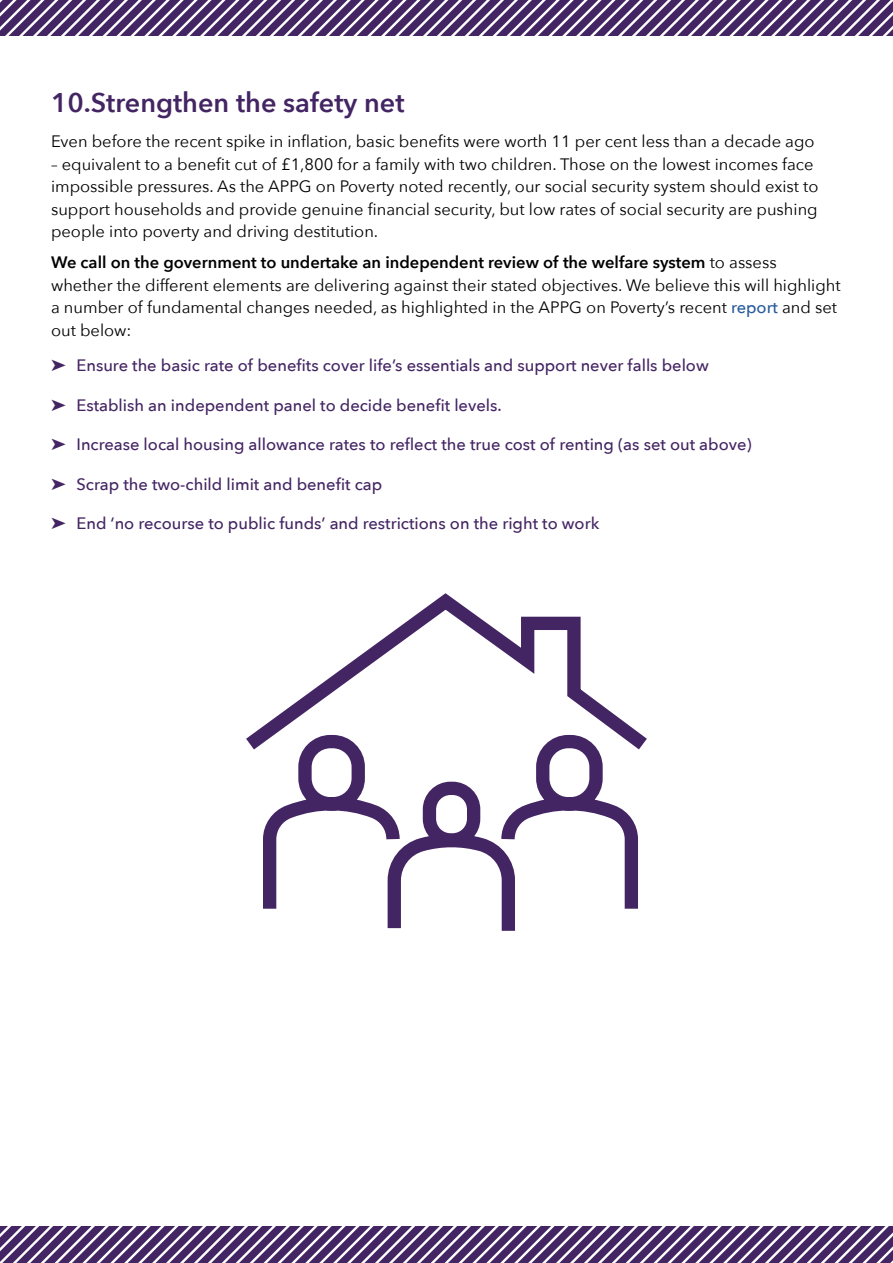
<style>
.page{position:relative;width:893px;height:1263px;background:#fff}
.page>*{position:absolute;margin:0;border:0;box-sizing:border-box;transform-origin:0 0}
.t1{font:600 27px "Avenir Next";color:#442563}
.t2{font:16.5px/22.5px "Avenir Next";color:#000}
.t3{font:500 16.5px "Avenir Next";color:#442563}
.s1{font-weight:600}
.s2{font-weight:500;color:#275b9b}
</style>
<div class="page">
<svg style="left:0;top:1226px;width:893px;height:37px"></svg>
<svg style="left:0;top:0;width:893px;height:36px"></svg>
<svg style="left:246px;top:593px;width:401px;height:338px"></svg>
<svg style="left:495px;top:728px;width:150px;height:194px"></svg>
<h1 class="t1" style="left:51px;top:79px;width:355px">10.Strengthen the safety net</h1>
<p class="t2" style="left:51px;top:130px;width:765px">Even before the recent spike in inflation, basic benefits were worth 11 per cent less than a decade ago</p>
<p class="t2" style="left:51px;top:152px;width:769px">– equivalent to a benefit cut of £1,800 for a family with two children. Those on the lowest incomes face impossible pressures. As the APPG on Poverty noted recently, our social security system should exist to support households and provide genuine financial security, but low rates of social security are pushing people into poverty and driving destitution.</p>
<p class="t2" style="left:51px;top:251px;width:791px"><span class="s1">We call on the government to undertake an independent review of the welfare system</span> to assess whether the different elements are delivering against their stated objectives. We believe this will highlight a number of fundamental changes needed, as highlighted in the APPG on Poverty’s recent <span class="s2">report</span> and set out below:</p>
<p class="t3" style="left:51px;top:351px;width:659px">➤ Ensure the basic rate of benefits cover life’s essentials and support never falls below</p>
<p class="t3" style="left:51px;top:391px;width:452px">➤ Establish an independent panel to decide benefit levels.</p>
<p class="t3" style="left:51px;top:430px;width:702px">➤ Increase local housing allowance rates to reflect the true cost of renting (as set out above)</p>
<p class="t3" style="left:51px;top:470px;width:333px">➤ Scrap the two-child limit and benefit cap</p>
<p class="t3" style="left:51px;top:509px;width:550px">➤ End ‘no recourse to public funds’ and restrictions on the right to work</p>
</div>
